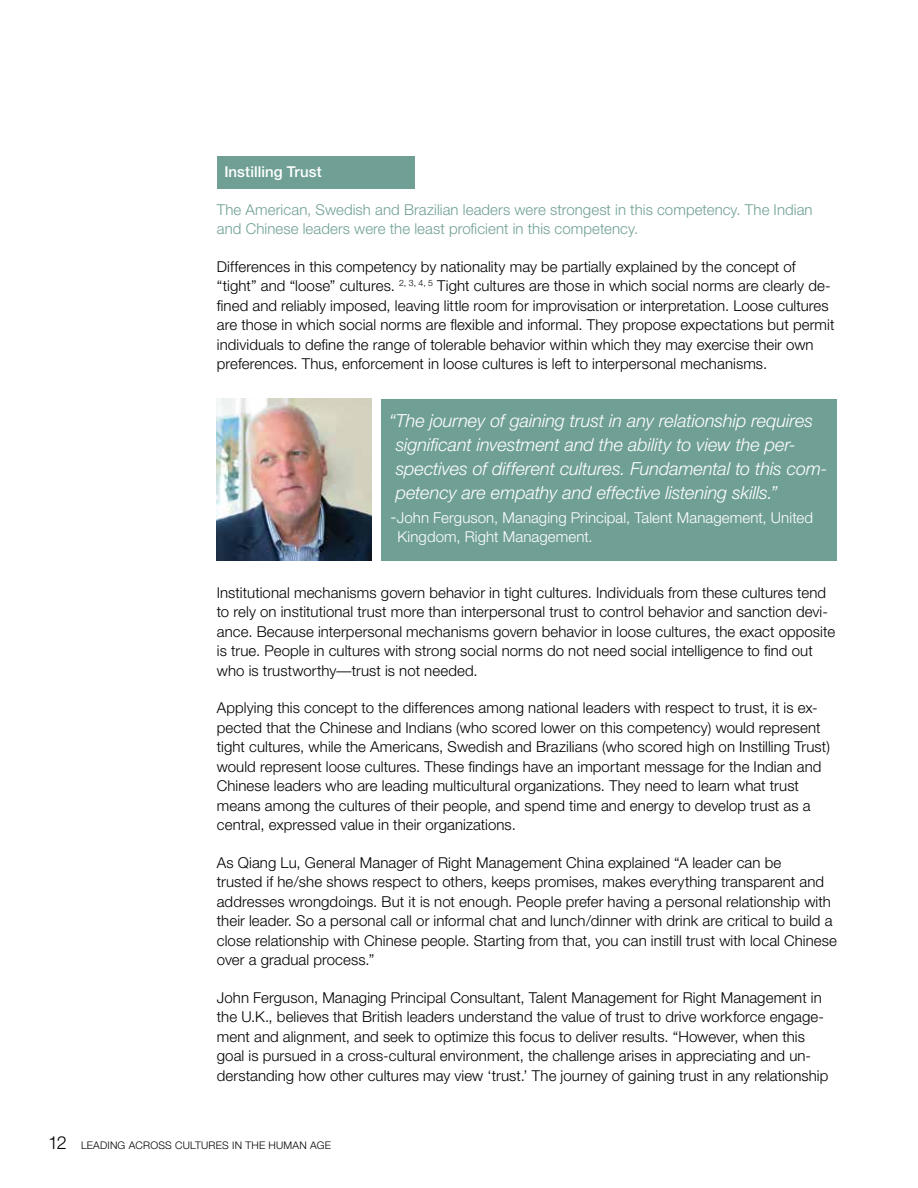
<style>
.page{position:relative;width:918px;height:1188px;background:#fff}
.page>*{position:absolute;margin:0;border:0;box-sizing:border-box;transform-origin:0 0}
.t1{font:italic 300 18px/24px "Helvetica Neue";letter-spacing:-.005em;color:#fff}
.t2{font:300 15px/19.5px "Helvetica Neue";letter-spacing:.005em;color:#000}
.t3{font:300 15px/19.5px "Helvetica Neue";letter-spacing:.005em;color:#70a095}
.t4{font:300 15px/19.5px "Helvetica Neue";letter-spacing:.005em;color:#fff}
.t5{font:500 15px "Helvetica Neue";letter-spacing:.005em;color:#fff}
.t6{font:300 10.5px "Helvetica Neue";letter-spacing:.02em;color:#000}
.s1{font-style:italic;font-size:18px}
.s2{font-size:18px}
</style>
<div class="page">
<div style="left:217px;top:157px;width:198px;height:32px;background:#70a095"></div>
<div style="left:381px;top:399px;width:456px;height:162px;background:#70a095"></div>
<img style="left:217px;top:399px;width:155px;height:162px">
<p class="t5" style="left:224px;top:163px;width:99px">Instilling Trust</p>
<p class="t3" style="left:217px;top:199px;width:597px">The American, Swedish and Brazilian leaders were strongest in this competency. The Indian and Chinese leaders were the least proficient in this competency.</p>
<p class="t2" style="left:217px;top:256px;width:619px">Differences in this competency by nationality may be partially explained by the concept of “tight” and “loose” cultures. <sup>2,</sup> <sup>3,</sup> <sup>4,</sup> <sup>5</sup> Tight cultures are those in which social norms are clearly de&shy;fined and reliably imposed, leaving little room for improvisation or interpretation. Loose cultures are those in which social norms are flexible and informal. They propose expectations but permit individuals to define the range of tolerable behavior within which they may exercise their own preferences. Thus, enforcement in loose cultures is left to interpersonal mechanisms.</p>
<p class="t1" style="left:396px;top:408px;width:433px;text-indent:-7px">“The journey of gaining trust in any relationship requires significant investment and the ability to view the per&shy;spectives of different cultures. Fundamental to this com&shy;petency are empathy and effective listening skills.”</p>
<p class="t4" style="left:398px;top:507px;width:417px;text-indent:-7px"><span class="s1">-</span>John Ferguson, Managing Principal, Talent Management, United<br>Kingdom, Right Management.</p>
<p class="t2" style="left:217px;top:582px;width:620px">Institutional mechanisms govern behavior in tight cultures. Individuals from these cultures tend to rely on institutional trust more than interpersonal trust to control behavior and sanction devi&shy;ance. Because interpersonal mechanisms govern behavior in loose cultures, the exact opposite is true. People in cultures with strong social norms do not need social intelligence to find out who is trustworthy—trust is not needed.</p>
<p class="t2" style="left:217px;top:698px;width:615px">Applying this concept to the differences among national leaders with respect to trust, it is ex&shy;pected that the Chinese and Indians (who scored lower on this competency) would represent tight cultures, while the Americans, Swedish and Brazilians (who scored high on Instilling Trust) would represent loose cultures. These findings have an important message for the Indian and Chinese leaders who are leading multicultural organizations. They need to learn what trust means among the cultures of their people, and spend time and energy to develop trust as a central, expressed value in their organizations.</p>
<p class="t2" style="left:217px;top:852px;width:622px">As Qiang Lu, General Manager of Right Management China explained “A leader can be<br>trusted if he/she shows respect to others, keeps promises, makes everything transparent and addresses wrongdoings. But it is not enough. People prefer having a personal relationship with their leader. So a personal call or informal chat and lunch/dinner with drink are critical to build a close relationship with Chinese people. Starting from that, you can instill trust with local Chinese over a gradual process.”</p>
<p class="t2" style="left:217px;top:987px;width:613px">John Ferguson, Managing Principal Consultant, Talent Management for Right Management in the U.K., believes that British leaders understand the value of trust to drive workforce engage&shy;ment and alignment, and seek to optimize this focus to deliver results. “However, when this goal is pursued in a cross-cultural environment, the challenge arises in appreciating and un&shy;derstanding how other cultures may view ‘trust.’ The journey of gaining trust in any relationship</p>
<p class="t6" style="left:48px;top:1139px;width:285px"><span class="s2">12</span> Leading Across Cultures in the Human Age</p>
</div>
